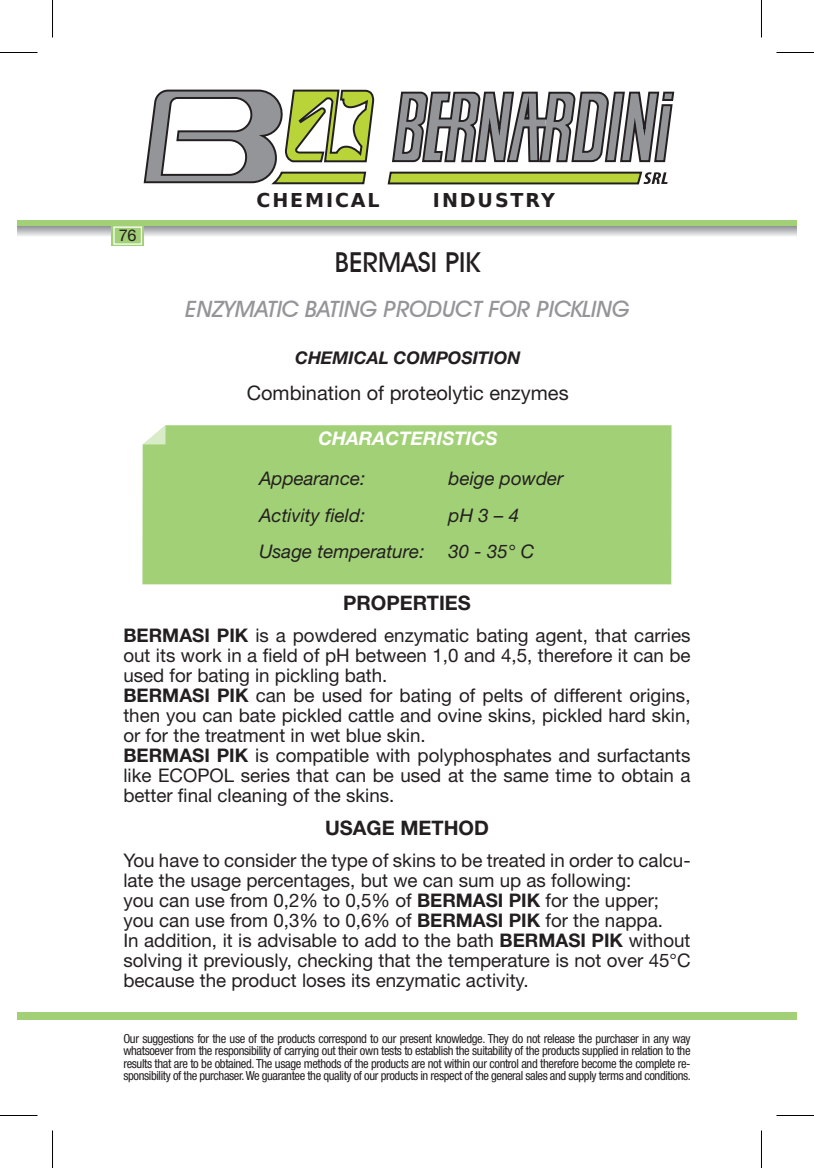
<style>
.page{position:relative;width:814px;height:1168px;background:#fff}
.page>*{position:absolute;margin:0;border:0;box-sizing:border-box;transform-origin:0 0}
.t1{font:500 27.5px "Avant Garde IT Cby BT";color:#231f20}
.t2{font:italic 500 22.5px "Avant Garde IT Cby BT";color:#939598}
.t3{font:20px "Helvetica Neue LT Std";color:#231f20}
.t4{font:700 20px "Helvetica Neue LT Std";color:#231f20}
.t5{font:700 19px "Bitstream Vera Sans";letter-spacing:.1em;color:#231f20}
.t6{font:18.75px/20px "Helvetica Neue LT Std";color:#231f20}
.t7{font:italic 18.75px "Helvetica Neue LT Std";color:#231f20}
.t8{font:italic 700 18.75px "Helvetica Neue LT Std";color:#fff}
.t9{font:italic 700 17.5px "Helvetica Neue LT Std";color:#231f20}
.t10{font:16.25px "Helvetica Neue LT Std";color:#231f20}
.t11{font:condensed 12.5px/12.5px "Helvetica Neue LT Std";letter-spacing:-.03em;color:#231f20;text-align:justify}
.s1{font-weight:700}
</style>
<div class="page">
<div style="left:761px;top:220px;width:36px;height:8px;background:#a1d076"></div>
<div style="left:17px;top:220px;width:744px;height:8px;background:#a1d076"></div>
<svg style="left:761px;top:226px;width:36px;height:10px"></svg>
<svg style="left:17px;top:226px;width:744px;height:10px;background:#bfc0c2"></svg>
<svg style="left:143px;top:91px;width:532px;height:93px"></svg>
<svg style="left:145px;top:89px;width:230px;height:96px"></svg>
<svg style="left:386px;top:171px;width:281px;height:14px;background:#95a44e"></svg>
<div style="left:761px;top:1012px;width:36px;height:8px;background:#a1d076"></div>
<div style="left:17px;top:1012px;width:744px;height:8px;background:#a1d076"></div>
<div style="left:111px;top:225px;width:33px;height:21px;background:#a1d076"></div>
<div style="left:113px;top:226px;width:29px;height:19px;background:#a1d076;border:1px solid #fff"></div>
<div style="left:142px;top:425px;width:529px;height:159px;background:#a1d076"></div>
<svg style="left:143px;top:425px;width:22px;height:20px"></svg>
<hr style="left:0;top:52px;width:38px;height:1px;background:#000">
<hr style="left:776px;top:52px;width:38px;height:1px;background:#000">
<hr style="left:0;top:1115px;width:38px;height:1px;background:#000">
<hr style="left:776px;top:1115px;width:38px;height:1px;background:#000">
<hr style="left:52px;top:0;width:1px;height:38px;background:#000">
<hr style="left:52px;top:1130px;width:1px;height:38px;background:#000">
<hr style="left:761px;top:0;width:1px;height:38px;background:#000">
<hr style="left:761px;top:1130px;width:1px;height:38px;background:#000">
<p class="t10" style="left:119px;top:226px;width:19px">76</p>
<p class="t5" style="left:256px;top:189px;width:125px">CHEMICAL</p>
<p class="t5" style="left:433px;top:189px;width:123px">INDUSTRY</p>
<h1 class="t1" style="left:335px;top:245px;width:147px">BERMASI PIK</h1>
<p class="t2" style="left:186px;top:295px;width:445px">ENZYMATIC BATING PRODUCT FOR PICKLING</p>
<p class="t9" style="left:295px;top:347px;width:227px">CHEMICAL COMPOSITION</p>
<p class="t3" style="left:247px;top:381px;width:323px">Combination of proteolytic enzymes</p>
<p class="t8" style="left:318px;top:427px;width:181px">CHARACTERISTICS</p>
<p class="t7" style="left:259px;top:467px;width:108px">Appearance:</p>
<p class="t7" style="left:448px;top:467px;width:116px">beige powder</p>
<p class="t7" style="left:259px;top:504px;width:108px">Activity field:</p>
<p class="t7" style="left:448px;top:504px;width:72px">pH 3 – 4</p>
<p class="t7" style="left:259px;top:541px;width:167px">Usage temperature:</p>
<p class="t7" style="left:448px;top:541px;width:87px">30 - 35° C</p>
<p class="t4" style="left:343px;top:590px;width:129px">PROPERTIES</p>
<p class="t6" style="left:123px;top:625px;width:569px"><span class="s1">BERMASI PIK</span> is a powdered enzymatic bating agent, that carries out its work in a field of pH between 1,0 and 4,5, therefore it can be used for bating in pickling bath.<br><span class="s1">BERMASI PIK</span> can be used for bating of pelts of different origins, then you can bate pickled cattle and ovine skins, pickled hard skin, or for the treatment in wet blue skin.<br><span class="s1">BERMASI PIK</span> is compatible with polyphosphates and surfactants like ECOPOL series that can be used at the same time to obtain a better final cleaning of the skins.</p>
<p class="t4" style="left:325px;top:815px;width:165px">USAGE METHOD</p>
<p class="t6" style="left:123px;top:850px;width:569px">You have to consider the type of skins to be treated in order to calcu&shy;late the usage percentages, but we can sum up as following:<br>you can use from 0,2% to 0,5% of <span class="s1">BERMASI PIK</span> for the upper; you can use from 0,3% to 0,6% of <span class="s1">BERMASI PIK</span> for the nappa.<br>In addition, it is advisable to add to the bath <span class="s1">BERMASI PIK</span> without solving it previously, checking that the temperature is not over 45°C because the product loses its enzymatic activity.</p>
<p class="t11" style="left:123px;top:1032px;width:569px">Our suggestions for the use of the products correspond to our present knowledge. They do not release the purchaser in any way whatsoever from the responsibility of carrying out their own tests to establish the suitability of the products supplied in relation to the results that are to be obtained. The usage methods of the products are not within our control and therefore become the complete re&shy;sponsibility of the purchaser. We guarantee the quality of our products in respect of the general sales and supply terms and conditions.</p>
</div>
